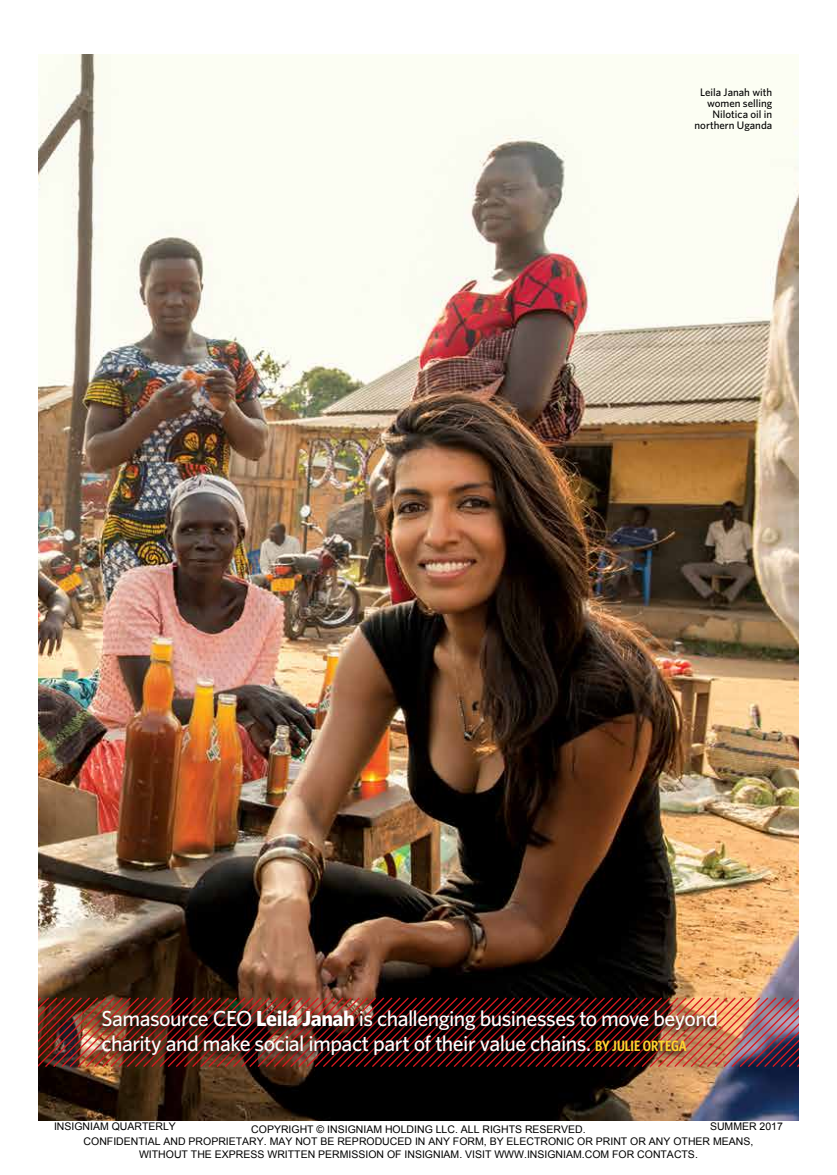
<style>
.page{position:relative;width:837px;height:1175px;background:#fff}
.page>*{position:absolute;margin:0;border:0;box-sizing:border-box;transform-origin:0 0}
.t1{font:500 21.75px/24.5px "Whitney";letter-spacing:-.025em;color:#fff}
.t2{font:500 10.95px/10.9px "Whitney";color:#000;text-align:right}
.t3{font:10.5px/12.6px "Arial";color:#000;text-align:center}
.s1{font-weight:700}
.s2{font-family:"Whitney Condensed";font-weight:600;font-size:15px;color:#ffd530}
</style>
<div class="page">
<img style="left:38px;top:54px;width:761px;height:1066px">
<img style="left:38px;top:996px;width:761px;height:72px">
<div style="left:94px;top:1007px;width:626px;height:56px;background:#000;opacity:.6"></div>
<p class="t2" style="left:695px;top:86px;width:79px">Leila Janah with women selling<br>Nilotica oil in northern Uganda</p>
<h1 class="t1" style="left:101px;top:1006px;width:618px">Samasource CEO <span class="s1">Leila Janah</span> is challenging businesses to move beyond charity and make social impact part of their value chains. <span class="s2">BY JULIE ORTEGA</span></h1>
<p class="t3" style="left:54px;top:1120px;width:123px">INSIGNIAM QUARTERLY</p>
<p class="t3" style="left:710px;top:1120px;width:74px">SUMMER 2017</p>
<p class="t3" style="left:84px;top:1122px;width:671px">COPYRIGHT © INSIGNIAM HOLDING LLC. ALL RIGHTS RESERVED.<br>CONFIDENTIAL AND PROPRIETARY. MAY NOT BE REPRODUCED IN ANY FORM, BY ELECTRONIC OR PRINT OR ANY OTHER MEANS,<br>WITHOUT THE EXPRESS WRITTEN PERMISSION OF INSIGNIAM. VISIT WWW.INSIGNIAM.COM FOR CONTACTS.</p>
</div>
